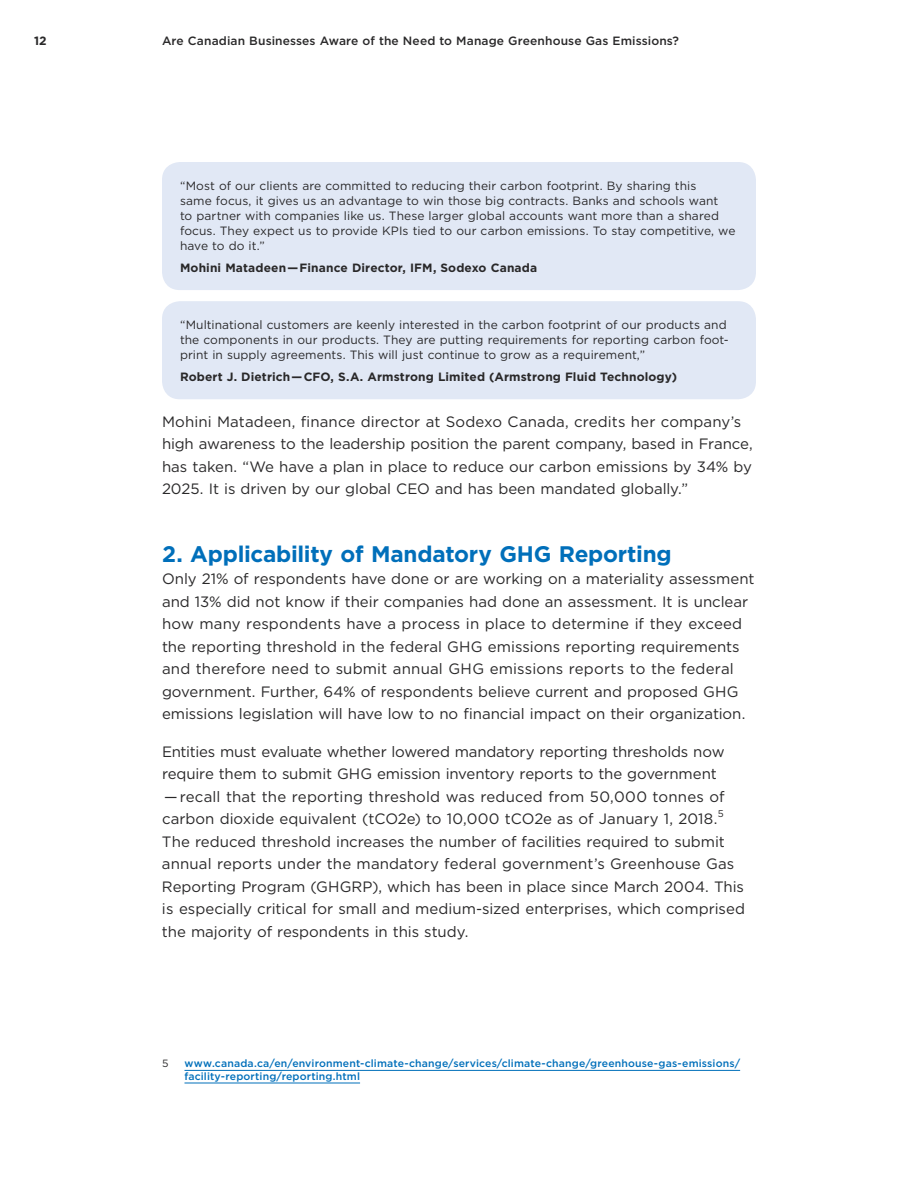
<style>
.page{position:relative;width:918px;height:1188px;background:#fff}
.page>*{position:absolute;margin:0;border:0;box-sizing:border-box;transform-origin:0 0}
.dtp_head1{font:700 22.5px "Gotham";letter-spacing:-.01em;color:#006fba}
.dtp__body{font:15px/22.5px "Gotham";letter-spacing:-.005em;color:#292829}
.dtp__para1{font:15px/22.5px "Gotham";color:#292829}
.t1{font:12px/15px "Gotham";letter-spacing:.005em;color:#292829}
.t2{font:700 12px "Gotham";letter-spacing:.01em;color:#292829}
.t3{font:500 12px "Gotham";letter-spacing:.01em;color:#292829}
.dtp_footnote{font:500 10.5px/12.6px "Gotham";letter-spacing:.015em;color:#006fba}
.dtp_footnote-2{font:10.5px "Gotham";color:#292829}
.dtp__body-2{font:9.75px "Gotham";color:#292829}
</style>
<div class="page">
<div style="left:162px;top:162px;width:594px;height:128px;background:#e1e8f5;border-radius:18px"></div>
<div style="left:162px;top:301px;width:594px;height:98px;background:#e1e8f5;border-radius:18px"></div>
<hr style="left:184px;top:1070px;width:556px;height:1px;background:#006fba">
<hr style="left:184px;top:1083px;width:176px;height:1px;background:#006fba">
<p class="t2" style="left:34px;top:33px;width:14px">12</p>
<p class="t3" style="left:162px;top:33px;width:519px">Are Canadian Businesses Aware of the Need to Manage Greenhouse Gas Emissions?</p>
<p class="t1" style="left:180px;top:178px;width:557px">“Most of our clients are committed to reducing their carbon footprint. By sharing this<br>same focus, it gives us an advantage to win those big contracts. Banks and schools want<br>to partner with companies like us. These larger global accounts want more than a shared focus. They expect us to provide KPIs tied to our carbon emissions. To stay competitive, we have to do it.”</p>
<p class="t2" style="left:180px;top:260px;width:359px">Mohini Matadeen — Finance Director, IFM, Sodexo Canada</p>
<p class="t1" style="left:180px;top:317px;width:550px">“Multinational customers are keenly interested in the carbon footprint of our products and the components in our products. They are putting requirements for reporting carbon foot&shy;print in supply agreements. This will just continue to grow as a requirement,”</p>
<p class="t2" style="left:180px;top:369px;width:499px">Robert J. Dietrich — CFO, S.A. Armstrong Limited (Armstrong Fluid Technology)</p>
<p class="dtp__body" style="left:162px;top:410px;width:592px">Mohini Matadeen, finance director at Sodexo Canada, credits her company’s high awareness to the leadership position the parent company, based in France, has taken. “We have a plan in place to reduce our carbon emissions by 34% by 2025. It is driven by our global CEO and has been mandated globally.”</p>
<h2 class="dtp_head1" style="left:162px;top:539px;width:511px">2. Applicability of Mandatory GHG Reporting</h2>
<p class="dtp__para1" style="left:162px;top:568px;width:594px">Only 21% of respondents have done or are working on a materiality assessment and 13% did not know if their companies had done an assessment. It is unclear how many respondents have a process in place to determine if they exceed the reporting threshold in the federal GHG emissions reporting requirements and therefore need to submit annual GHG emissions reports to the federal government. Further, 64% of respondents believe current and proposed GHG emissions legislation will have low to no financial impact on their organization.</p>
<p class="dtp__body" style="left:162px;top:740px;width:564px">Entities must evaluate whether lowered mandatory reporting thresholds now require them to submit GHG emission inventory reports to the government</p>
<p class="dtp__body" style="left:162px;top:785px;width:564px">— recall that the reporting threshold was reduced from 50,000 tonnes of carbon dioxide equivalent (tCO2e) to 10,000 tCO2e as of January 1, 2018.</p>
<p class="dtp__body-2" style="left:718px;top:807px;width:7px">5</p>
<p class="dtp__body" style="left:162px;top:830px;width:584px">The reduced threshold increases the number of facilities required to submit annual reports under the mandatory federal government’s Greenhouse Gas Reporting Program (GHGRP), which has been in place since March 2004. This is especially critical for small and medium-sized enterprises, which comprised the majority of respondents in this study.</p>
<p class="dtp_footnote-2" style="left:162px;top:1057px;width:8px">5</p>
<p class="dtp_footnote" style="left:184px;top:1057px;width:557px">www.canada.ca/en/environment-climate-change/services/climate-change/greenhouse-gas-emissions/ facility-reporting/reporting.html</p>
</div>
